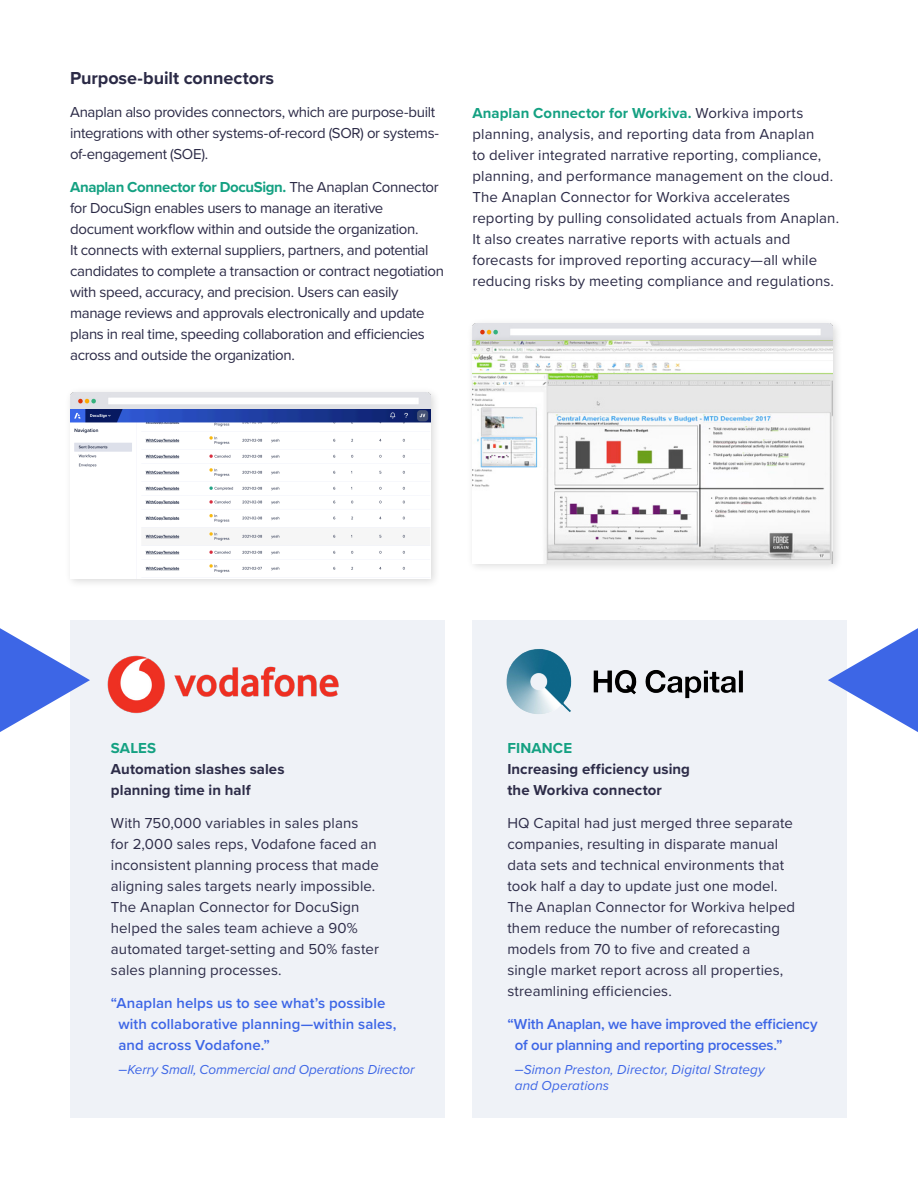
<style>
.page{position:relative;width:918px;height:1188px;background:#fff}
.page>*{position:absolute;margin:0;border:0;box-sizing:border-box;transform-origin:0 0}
.Bullets{font:700 18px "Proxima Nova";letter-spacing:-.005em;color:#2b2a46}
.Bullets-2{font:15px/21px "Proxima Nova";letter-spacing:.005em;color:#2d2c48}
.Bullets-3{font:15px/21px "Proxima Nova";letter-spacing:-.015em;color:#2b2a46}
.Bullets-4{font:15px/21px "Proxima Nova";letter-spacing:.005em;color:#2b2a46}
.Bullets-5{font:700 15px/21px "Proxima Nova";letter-spacing:.005em;color:#2d2c48}
.Bullets-6{font:600 15px/21px "Proxima Nova";letter-spacing:.005em;color:#3d66e6}
.Bullets-7{font:600 15px/21px "Proxima Nova";letter-spacing:-.015em;color:#3d66e6}
.Bullets-8{font:italic 13.5px/16.2px "Proxima Nova";letter-spacing:.005em;color:#3d66e6}
.s1{font-weight:700;color:#14a182}
.s2{color:#14a182}
.s3{font-style:normal;font-size:15px}
</style>
<div class="page">
<div style="left:472px;top:620px;width:375px;height:498px;background:#eff2f7"></div>
<div style="left:70px;top:620px;width:375px;height:498px;background:#eff2f7"></div>
<div style="left:64px;top:387px;width:377px;height:202px;background:#000;opacity:.15"></div>
<img style="left:70px;top:393px;width:360px;height:185px">
<svg style="left:0;top:628px;width:90px;height:104px"></svg>
<div style="left:466px;top:317px;width:377px;height:34px;background:#fbfbfb"></div>
<img style="left:472px;top:323px;width:361px;height:11px">
<div style="left:466px;top:334px;width:377px;height:240px;background:#000;opacity:.15"></div>
<svg style="left:828px;top:628px;width:90px;height:104px"></svg>
<img style="left:107px;top:655px;width:231px;height:59px">
<img style="left:506px;top:649px;width:237px;height:65px">
<p class="Bullets" style="left:70px;top:65px;width:206px">Purpose-built connectors</p>
<p class="Bullets-3" style="left:70px;top:101px;width:370px">Anaplan also provides connectors, which are purpose-built integrations with other systems-of-record (SOR) or systems&shy;of-engagement (SOE).</p>
<p class="Bullets-3" style="left:70px;top:176px;width:375px"><span class="s1">Anaplan Connector for DocuSign.</span> The Anaplan Connector for DocuSign enables users to manage an iterative document workflow within and outside the organization.<br>It connects with external suppliers, partners, and potential candidates to complete a transaction or contract negotiation with speed, accuracy, and precision. Users can easily manage reviews and approvals electronically and update plans in real time, speeding collaboration and efficiencies across and outside the organization.</p>
<p class="Bullets-4" style="left:472px;top:102px;width:368px"><span class="s1">Anaplan Connector for Workiva.</span> Workiva imports planning, analysis, and reporting data from Anaplan<br>to deliver integrated narrative reporting, compliance, planning, and performance management on the cloud.<br>The Anaplan Connector for Workiva accelerates reporting by pulling consolidated actuals from Anaplan.<br>It also creates narrative reports with actuals and forecasts for improved reporting accuracy—all while reducing risks by meeting compliance and regulations.</p>
<p class="Bullets-5" style="left:111px;top:737px;width:175px"><span class="s2">SALES<br></span>Automation slashes sales planning time in half</p>
<p class="Bullets-2" style="left:111px;top:812px;width:270px">With 750,000 variables in sales plans for 2,000 sales reps, Vodafone faced an inconsistent planning process that made aligning sales targets nearly impossible.<br>The Anaplan Connector for DocuSign helped the sales team achieve a 90% automated target-setting and 50% faster sales planning processes.</p>
<p class="Bullets-6" style="left:118px;top:992px;width:280px;text-indent:-8px">“Anaplan helps us to see what’s possible with collaborative planning—within sales, and across Vodafone.”</p>
<p class="Bullets-8" style="left:118px;top:1061px;width:298px"><span class="s3">―</span>Kerry Small, Commercial and Operations Director</p>
<p class="Bullets-5" style="left:507px;top:737px;width:184px"><span class="s2">FINANCE<br></span>Increasing efficiency using the Workiva connector</p>
<p class="Bullets-2" style="left:507px;top:812px;width:289px">HQ Capital had just merged three separate companies, resulting in disparate manual data sets and technical environments that took half a day to update just one model.<br>The Anaplan Connector for Workiva helped them reduce the number of reforecasting models from 70 to five and created a<br>single market report across all properties, streamlining efficiencies.</p>
<p class="Bullets-7" style="left:515px;top:1013px;width:304px;text-indent:-8px">“With Anaplan, we have improved the efficiency of our planning and reporting processes.”</p>
<p class="Bullets-8" style="left:515px;top:1061px;width:251px"><span class="s3">―</span>Simon Preston, Director, Digital Strategy and Operations</p>
</div>
